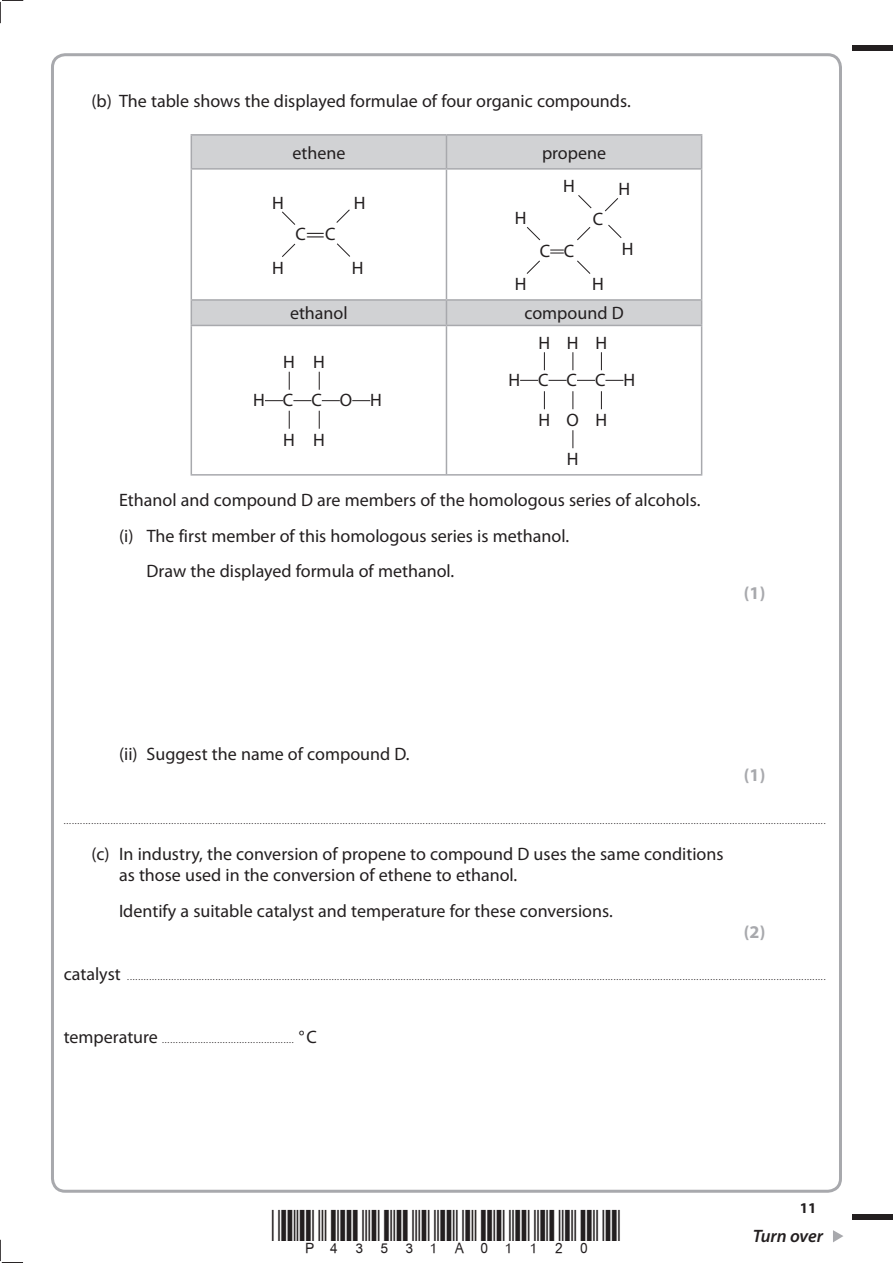
<style>
.page{position:relative;width:893px;height:1263px;background:#fff}
.page>*{position:absolute;margin:0;border:0;box-sizing:border-box;transform-origin:0 0}
.t1{font:39px "Bar Code 39 c HR";color:#231f20}
.t2{font:18px/21px "Myriad Pro";color:#231f20}
.t3{font:700 18px "Myriad Pro";color:#a8a9ad}
.t4{font:italic 600 18px "Myriad Pro";letter-spacing:-.005em;color:#231f20}
.t5{font:700 15px "Myriad Pro";color:#231f20}
.t6{font:9px "Myriad Pro";color:#231f20}
.s1{font-size:18px}
</style>
<div class="page">
<div style="left:853px;top:45px;width:40px;height:5px;background:#231f20"></div>
<div style="left:853px;top:1214px;width:40px;height:6px;background:#231f20"></div>
<svg style="left:833px;top:1230px;width:10px;height:12px"></svg>
<svg style="left:0;top:0;width:23px;height:23px"></svg>
<svg style="left:0;top:1240px;width:23px;height:23px"></svg>
<svg style="left:192px;top:136px;width:509px;height:189px"></svg>
<hr style="left:191px;top:134px;width:255px;height:2px;background:#a8a9ad">
<hr style="left:191px;top:136px;width:1px;height:32px;background:#a8a9ad">
<hr style="left:446px;top:134px;width:256px;height:2px;background:#a8a9ad">
<hr style="left:446px;top:136px;width:1px;height:32px;background:#a8a9ad">
<hr style="left:701px;top:136px;width:1px;height:32px;background:#a8a9ad">
<hr style="left:191px;top:168px;width:255px;height:2px;background:#a8a9ad">
<hr style="left:191px;top:170px;width:1px;height:129px;background:#a8a9ad">
<hr style="left:446px;top:168px;width:256px;height:2px;background:#a8a9ad">
<hr style="left:446px;top:170px;width:1px;height:129px;background:#a8a9ad">
<hr style="left:701px;top:170px;width:1px;height:129px;background:#a8a9ad">
<hr style="left:191px;top:299px;width:255px;height:2px;background:#a8a9ad">
<svg style="left:191px;top:301px;width:1px;height:24px"></svg>
<hr style="left:446px;top:299px;width:256px;height:2px;background:#a8a9ad">
<svg style="left:446px;top:301px;width:1px;height:24px"></svg>
<svg style="left:701px;top:301px;width:1px;height:24px"></svg>
<hr style="left:191px;top:325px;width:255px;height:1px;background:#a8a9ad">
<hr style="left:191px;top:326px;width:1px;height:148px;background:#a8a9ad">
<hr style="left:446px;top:325px;width:256px;height:1px;background:#a8a9ad">
<hr style="left:446px;top:326px;width:1px;height:148px;background:#a8a9ad">
<hr style="left:701px;top:326px;width:1px;height:148px;background:#a8a9ad">
<hr style="left:191px;top:474px;width:511px;height:2px;background:#a8a9ad">
<svg style="left:336px;top:209px;width:14px;height:15px"></svg>
<svg style="left:336px;top:243px;width:15px;height:15px"></svg>
<svg style="left:281px;top:211px;width:15px;height:15px"></svg>
<svg style="left:281px;top:243px;width:15px;height:15px"></svg>
<svg style="left:550px;top:250px;width:14px;height:4px"></svg>
<svg style="left:526px;top:226px;width:15px;height:15px"></svg>
<svg style="left:526px;top:260px;width:15px;height:15px"></svg>
<svg style="left:576px;top:226px;width:15px;height:15px"></svg>
<svg style="left:576px;top:260px;width:15px;height:15px"></svg>
<svg style="left:604px;top:197px;width:15px;height:15px"></svg>
<svg style="left:607px;top:224px;width:15px;height:15px"></svg>
<svg style="left:577px;top:194px;width:15px;height:15px"></svg>
<svg style="left:265px;top:400px;width:18px;height:1px"></svg>
<svg style="left:293px;top:400px;width:18px;height:1px"></svg>
<svg style="left:322px;top:400px;width:18px;height:1px"></svg>
<svg style="left:352px;top:400px;width:18px;height:1px"></svg>
<svg style="left:289px;top:372px;width:1px;height:18px"></svg>
<svg style="left:289px;top:411px;width:1px;height:18px"></svg>
<svg style="left:319px;top:372px;width:1px;height:18px"></svg>
<svg style="left:319px;top:411px;width:1px;height:18px"></svg>
<svg style="left:520px;top:380px;width:18px;height:1px"></svg>
<svg style="left:548px;top:380px;width:18px;height:1px"></svg>
<svg style="left:577px;top:380px;width:18px;height:1px"></svg>
<svg style="left:605px;top:380px;width:18px;height:1px"></svg>
<svg style="left:544px;top:352px;width:1px;height:18px"></svg>
<svg style="left:544px;top:391px;width:1px;height:18px"></svg>
<svg style="left:572px;top:352px;width:1px;height:18px"></svg>
<svg style="left:572px;top:391px;width:1px;height:18px"></svg>
<svg style="left:601px;top:352px;width:1px;height:18px"></svg>
<svg style="left:601px;top:391px;width:1px;height:18px"></svg>
<svg style="left:572px;top:430px;width:1px;height:18px"></svg>
<h2 class="t2" style="left:91px;top:92px;width:541px">(b) The table shows the displayed formulae of four organic compounds.</h2>
<h2 class="t2" style="left:292px;top:143px;width:54px">ethene</h2>
<h2 class="t2" style="left:542px;top:143px;width:66px">propene</h2>
<h2 class="t2" style="left:272px;top:193px;width:13px">H</h2>
<h2 class="t2" style="left:272px;top:258px;width:13px">H</h2>
<h2 class="t2" style="left:295px;top:225px;width:42px">C=C</h2>
<h2 class="t2" style="left:354px;top:193px;width:13px">H</h2>
<h2 class="t2" style="left:352px;top:258px;width:13px">H</h2>
<h2 class="t2" style="left:563px;top:177px;width:13px">H</h2>
<h2 class="t2" style="left:515px;top:208px;width:13px">H</h2>
<h2 class="t2" style="left:593px;top:210px;width:12px">C</h2>
<h2 class="t2" style="left:515px;top:274px;width:13px">H</h2>
<h2 class="t2" style="left:540px;top:242px;width:36px">C C</h2>
<h2 class="t2" style="left:592px;top:275px;width:13px">H</h2>
<h2 class="t2" style="left:618px;top:179px;width:13px">H</h2>
<h2 class="t2" style="left:622px;top:239px;width:13px">H</h2>
<h2 class="t2" style="left:290px;top:304px;width:59px">ethanol</h2>
<h2 class="t2" style="left:524px;top:304px;width:101px">compound D</h2>
<h2 class="t2" style="left:538px;top:333px;width:13px">H</h2>
<h2 class="t2" style="left:567px;top:333px;width:13px">H</h2>
<h2 class="t2" style="left:595px;top:333px;width:13px">H</h2>
<h2 class="t2" style="left:283px;top:353px;width:13px">H</h2>
<h2 class="t2" style="left:313px;top:353px;width:13px">H</h2>
<h2 class="t2" style="left:253px;top:391px;width:130px">HCCOH</h2>
<h2 class="t2" style="left:283px;top:430px;width:13px">H</h2>
<h2 class="t2" style="left:313px;top:430px;width:13px">H</h2>
<h2 class="t2" style="left:508px;top:371px;width:128px">HCCCH</h2>
<h2 class="t2" style="left:538px;top:411px;width:13px">H</h2>
<h2 class="t2" style="left:566px;top:411px;width:14px">O</h2>
<h2 class="t2" style="left:595px;top:411px;width:13px">H</h2>
<h2 class="t2" style="left:567px;top:450px;width:13px">H</h2>
<h2 class="t2" style="left:119px;top:490px;width:583px">Ethanol and compound D are members of the homologous series of alcohols.</h2>
<h2 class="t2" style="left:119px;top:526px;width:452px">(i) The first member of this homologous series is methanol.</h2>
<h2 class="t2" style="left:147px;top:562px;width:309px">Draw the displayed formula of methanol.</h2>
<h2 class="t3" style="left:744px;top:586px;width:23px">(1)</h2>
<h2 class="t2" style="left:119px;top:745px;width:292px">(ii) Suggest the name of compound D.</h2>
<h2 class="t3" style="left:744px;top:769px;width:23px">(1)</h2>
<p class="t6" style="left:64px;top:817px;width:763px">....................................................................................................................................................................................................................................................................................</p>
<h2 class="t2" style="left:119px;top:844px;width:606px;text-indent:-28px">(c) In industry, the conversion of propene to compound D uses the same conditions as those used in the conversion of ethene to ethanol.</h2>
<h2 class="t2" style="left:119px;top:901px;width:495px">Identify a suitable catalyst and temperature for these conversions.</h2>
<h2 class="t3" style="left:744px;top:925px;width:23px">(2)</h2>
<p class="t6" style="left:64px;top:973px;width:763px"><span class="s1">catalyst</span> .............................................................................................................................................................................................................................................................</p>
<p class="t6" style="left:64px;top:1037px;width:255px"><span class="s1">temperature</span> ................................................ <span class="s1">°C</span></p>
<h1 class="t1" style="left:322px;top:1202px;width:101px">✔✓ ✓</h1>
<h3 class="t5" style="left:800px;top:1202px;width:18px">11</h3>
<h2 class="t4" style="left:753px;top:1226px;width:72px">Turn over</h2>
</div>
